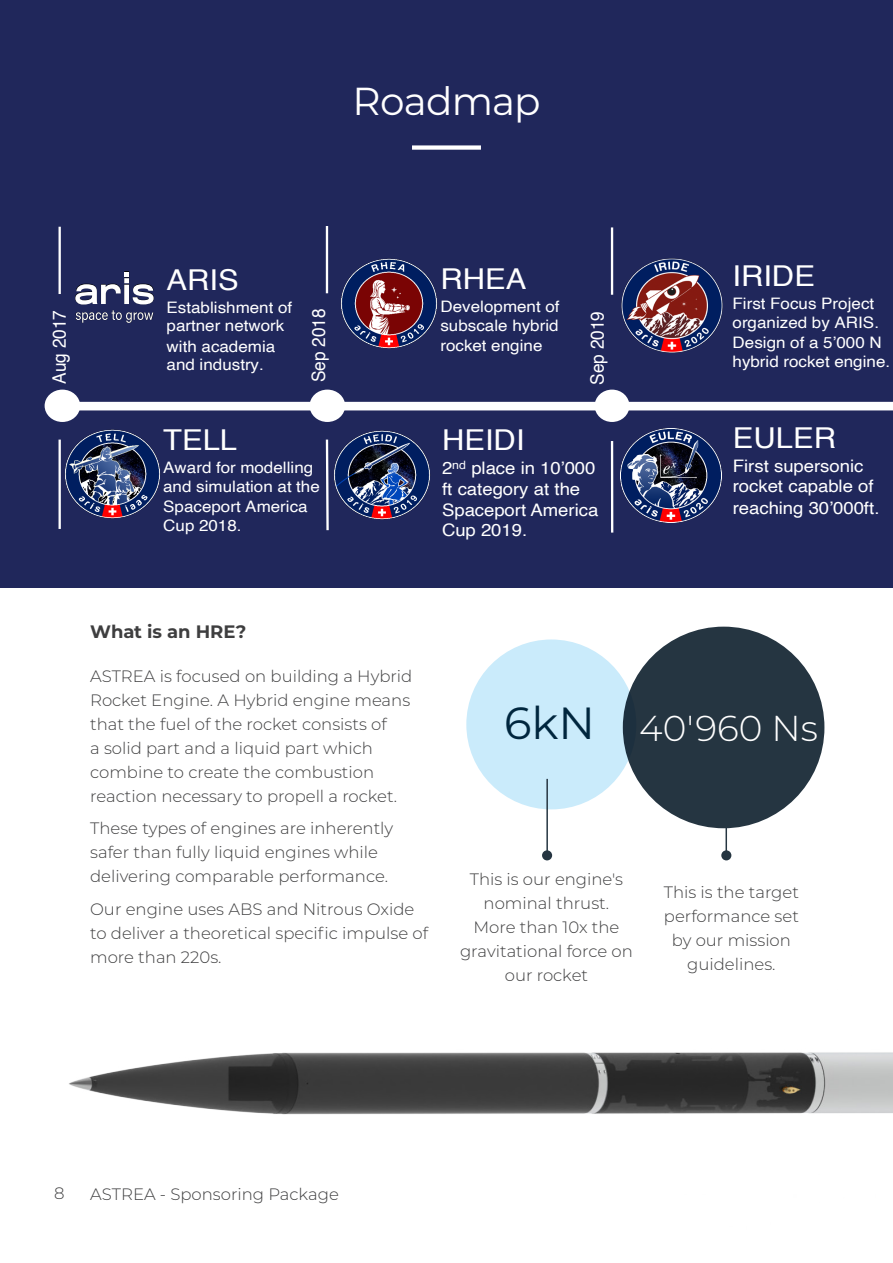
<style>
.page{position:relative;width:893px;height:1263px;background:#fff}
.page>*{position:absolute;margin:0;border:0;box-sizing:border-box;transform-origin:0 0}
.Title_1{font:45px "Montserrat";color:#00263e}
.H_4_Center{font:39px "Montserrat";letter-spacing:-.02em;color:#fff}
.Title_2{font:300 36px "Montserrat";color:#fff}
.t1{font:28.8px "Helvetica";color:#fff;scale:1.07 1}
.t2{font:18.6px "Helvetica";letter-spacing:-.005em;color:#fff;scale:.93 1}
.H_6{font:700 18px "Montserrat";letter-spacing:-.01em;color:#3e3e3f}
.t3{font:17.25px/20.5px "Helvetica";letter-spacing:-.005em;color:#fff;scale:1.07 1}
.BT{font:300 16.5px/24px "Montserrat";color:#3e3e3f}
.BT_Center{font:300 16.5px/24px "Montserrat";color:#3e3e3f;text-align:center}
.t4{font:15.75px/18.8px "Helvetica";color:#fff;scale:1.07 1}
</style>
<div class="page">
<img style="left:69px;top:1052px;width:824px;height:63px">
<div style="left:0;top:0;width:893px;height:587px;background:#20275b"></div>
<div style="left:466px;top:639px;width:170px;height:170px;background:#caebfb;border-radius:50%"></div>
<div style="left:623px;top:627px;width:201px;height:201px;background:#253541;border-radius:50%"></div>
<hr style="left:546px;top:779px;width:2px;height:76px;background:#253541">
<hr style="left:725px;top:779px;width:2px;height:76px;background:#253541">
<div style="left:542px;top:850px;width:10px;height:10px;background:#253541;border-radius:50%"></div>
<div style="left:721px;top:850px;width:10px;height:10px;background:#253541;border-radius:50%"></div>
<div style="left:412px;top:145px;width:69px;height:5px;background:#fff"></div>
<img style="left:341px;top:258px;width:96px;height:91px">
<img style="left:65px;top:429px;width:95px;height:90px">
<img style="left:620px;top:428px;width:101px;height:95px">
<img style="left:334px;top:430px;width:96px;height:90px">
<img style="left:622px;top:258px;width:100px;height:94px">
<hr style="left:59px;top:440px;width:2px;height:89px;background:#fff">
<svg style="left:325px;top:439px;width:4px;height:92px"></svg>
<hr style="left:326px;top:226px;width:2px;height:67px;background:#fff">
<hr style="left:611px;top:441px;width:2px;height:92px;background:#fff">
<hr style="left:59px;top:227px;width:2px;height:67px;background:#fff">
<hr style="left:611px;top:227px;width:2px;height:68px;background:#fff">
<div style="left:45px;top:390px;width:35px;height:32px;background:#fff;border-radius:50%"></div>
<div style="left:310px;top:390px;width:35px;height:32px;background:#fff;border-radius:50%"></div>
<div style="left:595px;top:390px;width:34px;height:32px;background:#fff;border-radius:50%"></div>
<div style="left:80px;top:402px;width:813px;height:8px;background:#fff"></div>
<svg style="left:75px;top:272px;width:79px;height:51px"></svg>
<p class="H_4_Center" style="left:352px;top:75px;width:190px">Roadmap</p>
<p class="t1" style="left:440px;top:257px;width:82px">RHEA</p>
<p class="t4" style="left:440px;top:297px;width:113px">Development of subscale hybrid</p>
<p class="t4" style="left:440px;top:336px;width:97px">rocket engine</p>
<p class="t1" style="left:167px;top:257px;width:69px">ARIS</p>
<p class="t4" style="left:167px;top:298px;width:119px">Establishment of partner network</p>
<p class="t4" style="left:167px;top:337px;width:103px">with academia and industry.</p>
<p class="t2" style="left:45px;top:384px;width:81px;rotate:-90deg">Aug 2017</p>
<p class="t2" style="left:304px;top:382px;width:81px;rotate:-90deg">Sep 2018</p>
<p class="t2" style="left:583px;top:385px;width:81px;rotate:-90deg">Sep 2019</p>
<p class="t1" style="left:163px;top:418px;width:71px">TELL</p>
<p class="t4" style="left:163px;top:459px;width:148px">Award for modelling and simulation at the</p>
<p class="t4" style="left:163px;top:497px;width:137px">Spaceport America<br>Cup 2018.</p>
<p class="H_6" style="left:90px;top:618px;width:158px">What is an HRE?</p>
<p class="t1" style="left:442px;top:418px;width:79px">HEIDI</p>
<p class="t3" style="left:442px;top:459px;width:148px">2<sup>nd</sup> place in 10’000 ft category at the<br>Spaceport America<br>Cup 2019.</p>
<p class="t1" style="left:732px;top:254px;width:79px">IRIDE</p>
<p class="t4" style="left:732px;top:295px;width:138px">First Focus Project organized by ARIS.</p>
<p class="t4" style="left:732px;top:333px;width:149px">Design of a 5’000 N hybrid rocket engine.</p>
<p class="t1" style="left:733px;top:415px;width:98px">EULER</p>
<p class="t3" style="left:733px;top:456px;width:139px">First supersonic rocket capable of reaching 30’000ft.</p>
<p class="BT" style="left:90px;top:663px;width:324px">ASTREA is focused on building a Hybrid Rocket Engine. A Hybrid engine means that the fuel of the rocket consists of<br>a solid part and a liquid part which combine to create the combustion reaction necessary to propell a rocket.</p>
<p class="BT" style="left:90px;top:816px;width:305px">These types of engines are inherently safer than fully liquid engines while delivering comparable performance.</p>
<p class="BT" style="left:90px;top:896px;width:340px">Our engine uses ABS and Nitrous Oxide to deliver a theoretical specific impulse of more than 220s.</p>
<p class="Title_1" style="left:504px;top:692px;width:93px">6kN</p>
<p class="Title_2" style="left:639px;top:704px;width:181px">40'960 Ns</p>
<p class="BT_Center" style="left:460px;top:867px;width:174px">This is our engine's nominal thrust.<br>More than 10x the gravitational force on our rocket</p>
<p class="BT_Center" style="left:664px;top:880px;width:137px">This is the target performance set by our mission guidelines.</p>
<p class="BT" style="left:54px;top:1181px;width:12px">8</p>
<p class="BT" style="left:90px;top:1181px;width:250px">ASTREA - Sponsoring Package</p>
</div>
